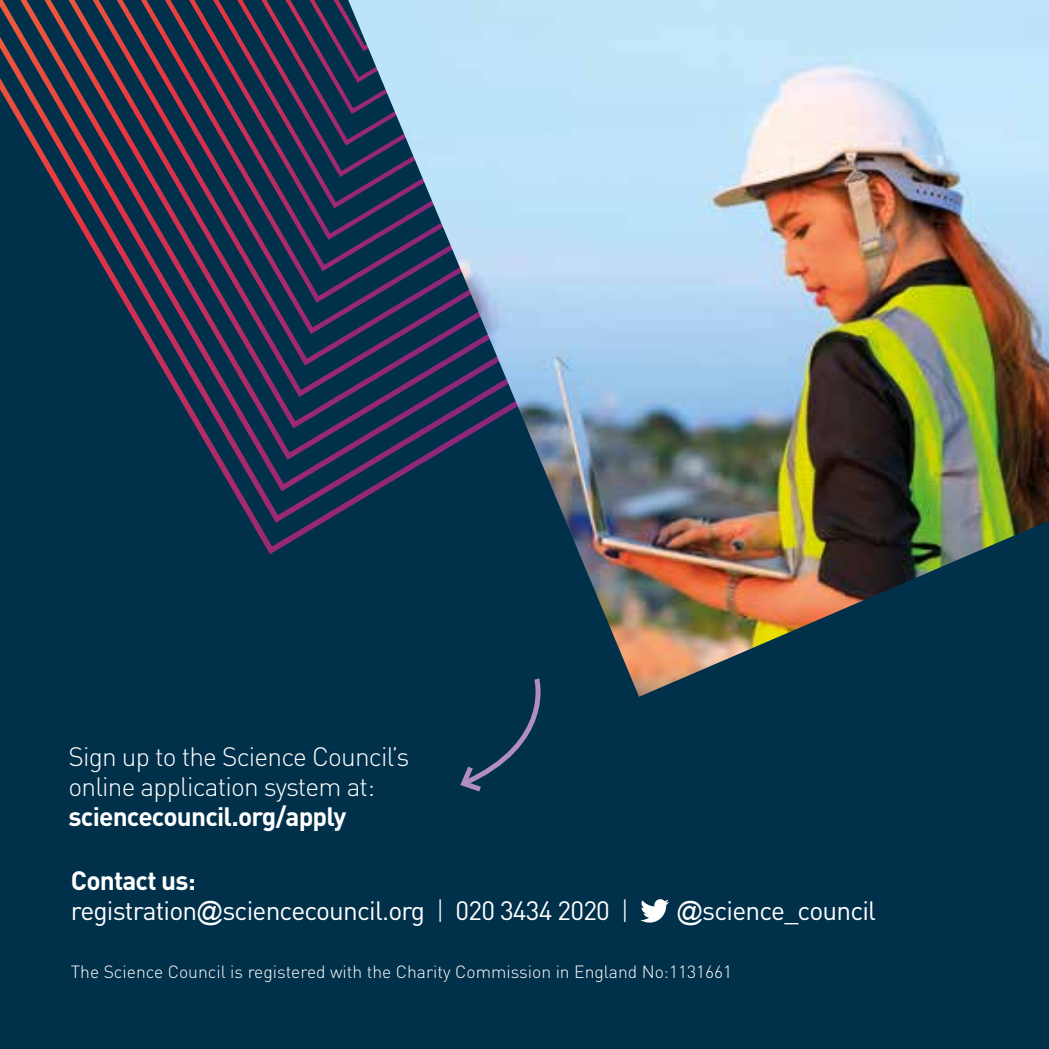
<style>
.page{position:relative;width:1049px;height:1049px;background:#00304a}
.page>*{position:absolute;margin:0;border:0;box-sizing:border-box;transform-origin:0 0}
.t1{font:26.25px/30px "DIN Pro";letter-spacing:-.03em;color:#fff}
.t2{font:300 26.25px/30px "DIN Pro";letter-spacing:-.03em;color:#fff}
.t3{font:700 26.25px "DIN Pro";letter-spacing:-.03em;color:#fff}
.t4{font:300 17.5px "DIN Pro";color:#fff}
.s1{font-weight:700}
.s2{font-family:"Arial"}
.s3{font-weight:300}
</style>
<div class="page">
<svg style="left:0;top:0;width:348px;height:554px"></svg>
<svg style="left:460px;top:697px;width:81px;height:95px"></svg>
<svg style="left:640px;top:899px;width:29px;height:23px"></svg>
<img style="left:348px;top:0;width:701px;height:697px">
<h1 class="t2" style="left:68px;top:739px;width:342px">Sign up to the Science Council’s online application system at:</h1>
<h1 class="t3" style="left:68px;top:794px;width:279px">sciencecouncil.org/apply</h1>
<h1 class="t1" style="left:71px;top:863px;width:560px"><span class="s1">Contact us:<br></span>registration<span class="s2">@</span>sciencecouncil.org <span class="s3">|</span> 020 3434 2020 <span class="s3">|</span></h1>
<h1 class="t1" style="left:676px;top:893px;width:201px"><span class="s2">@</span>science_council</h1>
<p class="t4" style="left:71px;top:958px;width:663px">The Science Council is registered with the Charity Commission in England No:1131661</p>
</div>
